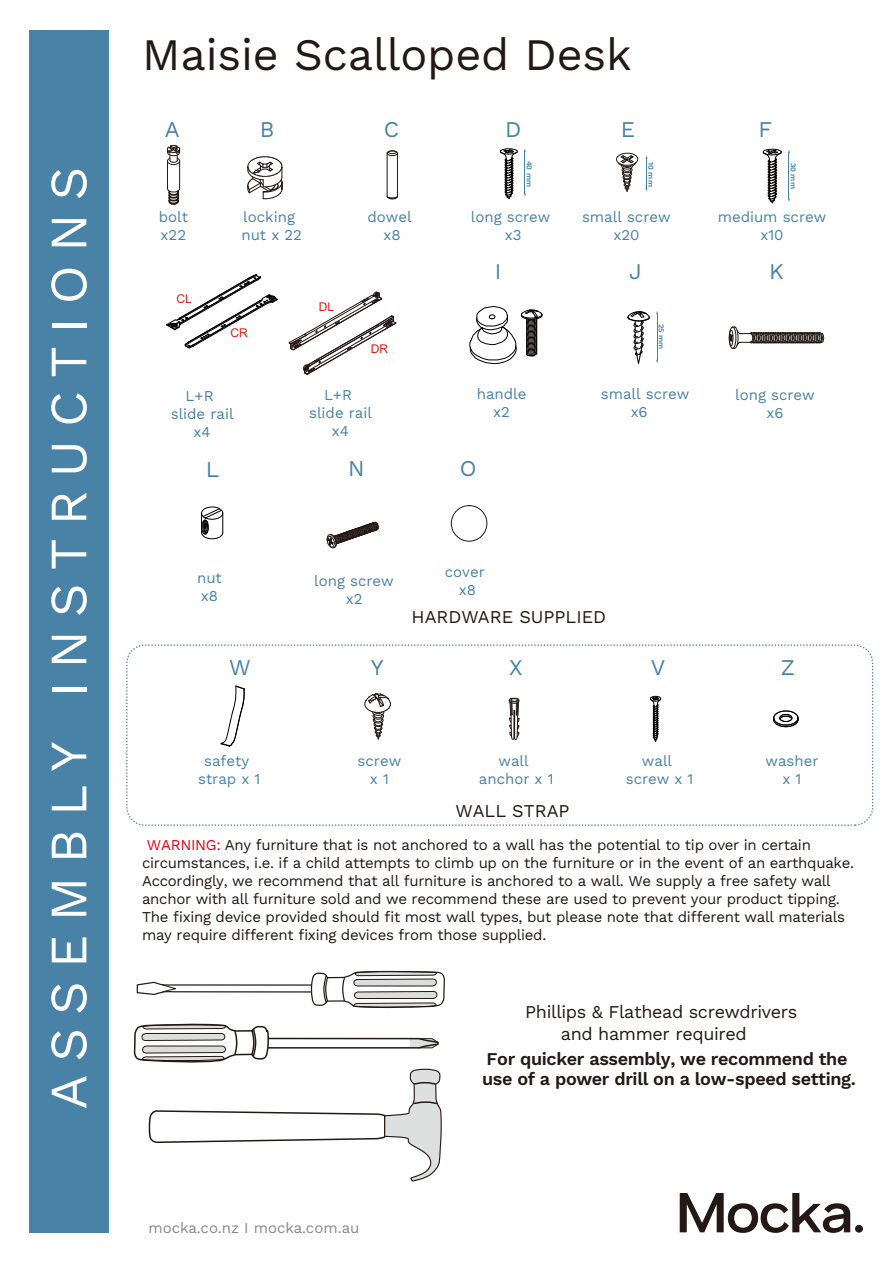
<style>
.page{position:relative;width:893px;height:1263px;background:#fff}
.page>*{position:absolute;margin:0;border:0;box-sizing:border-box;transform-origin:0 0}
.t1{font:52.5px "Work Sans";letter-spacing:.25em;color:#fff}
.t2{font:45px "Work Sans";letter-spacing:-.005em;color:#231815}
.t3{font:22.5px "Work Sans";color:#4982a7}
.t4{font:18px/19.4px "Work Sans";letter-spacing:-.02em;color:#231815}
.t5{font:18px "Work Sans";color:#231815}
.t6{font:15px/18px "Work Sans";letter-spacing:-.02em;color:#231815}
.t7{font:15px/18px "Work Sans";color:#4982a7;text-align:center}
.t8{font:15px "Work Sans";color:#888}
.t9{font:12px "Arial";color:#e51c16}
.t10{font:7.5px "Work Sans";color:#4982a7}
.s1{color:#4983a8}
.s2{color:#e60012}
</style>
<div class="page">
<div style="left:29px;top:30px;width:80px;height:1203px;background:#4982a7"></div>
<svg style="left:680px;top:1193px;width:170px;height:40px"></svg>
<div style="left:855px;top:1225px;width:8px;height:7px;background:#231815;border-radius:50%"></div>
<svg style="left:167px;top:145px;width:13px;height:60px"></svg>
<svg style="left:247px;top:156px;width:36px;height:43px"></svg>
<hr style="left:387px;top:153px;width:1px;height:43px;background:#231815">
<hr style="left:397px;top:153px;width:1px;height:43px;background:#231815">
<svg style="left:387px;top:150px;width:11px;height:6px"></svg>
<svg style="left:387px;top:196px;width:11px;height:3px"></svg>
<svg style="left:500px;top:148px;width:18px;height:51px"></svg>
<hr style="left:525px;top:151px;width:1px;height:43px;background:#4982a7">
<svg style="left:616px;top:153px;width:22px;height:39px"></svg>
<hr style="left:646px;top:158px;width:1px;height:30px;background:#4982a7">
<hr style="left:789px;top:152px;width:1px;height:47px;background:#4982a7">
<svg style="left:763px;top:149px;width:19px;height:54px"></svg>
<svg style="left:166px;top:274px;width:112px;height:75px"></svg>
<svg style="left:289px;top:291px;width:107px;height:84px"></svg>
<div style="left:126px;top:644px;width:747px;height:182px;border:2px dashed #4982a7;border-radius:18px"></div>
<svg style="left:773px;top:711px;width:26px;height:16px"></svg>
<svg style="left:650px;top:696px;width:11px;height:46px"></svg>
<svg style="left:509px;top:698px;width:10px;height:42px"></svg>
<svg style="left:133px;top:820px;width:313px;height:362px"></svg>
<svg style="left:364px;top:693px;width:27px;height:46px"></svg>
<svg style="left:221px;top:685px;width:24px;height:62px"></svg>
<div style="left:451px;top:505px;width:36px;height:36px;border:1px solid #231815;border-radius:50%"></div>
<svg style="left:628px;top:311px;width:22px;height:53px"></svg>
<hr style="left:657px;top:313px;width:1px;height:47px;background:#4982a7">
<svg style="left:469px;top:306px;width:74px;height:58px"></svg>
<svg style="left:729px;top:327px;width:95px;height:22px"></svg>
<svg style="left:201px;top:507px;width:23px;height:33px"></svg>
<svg style="left:327px;top:522px;width:52px;height:26px"></svg>
<h1 class="t1" style="left:29px;top:1109px;width:944px;rotate:-90deg">ASSEMBLY INSTRUCTIONS</h1>
<h2 class="t2" style="left:142px;top:20px;width:491px">Maisie Scalloped Desk</h2>
<h3 class="t3" style="left:165px;top:112px;width:16px">A</h3>
<h3 class="t3" style="left:260px;top:112px;width:16px">B</h3>
<h3 class="t3" style="left:384px;top:112px;width:17px">C</h3>
<h3 class="t3" style="left:505px;top:112px;width:18px">D</h3>
<h3 class="t3" style="left:621px;top:112px;width:16px">E</h3>
<h3 class="t3" style="left:759px;top:113px;width:15px">F</h3>
<p class="t10" style="left:535px;top:161px;width:27px;rotate:90deg">40 mm</p>
<p class="t10" style="left:657px;top:162px;width:26px;rotate:90deg">10 mm</p>
<p class="t10" style="left:799px;top:163px;width:27px;rotate:90deg">30 mm</p>
<p class="t7" style="left:159px;top:207px;width:31px;text-align:left">bolt x22</p>
<p class="t7" style="left:718px;top:208px;width:110px"><span class="s1">medium</span> screw x10</p>
<p class="t7" style="left:241px;top:207px;width:62px;text-align:left">locking nut x 22</p>
<p class="t7" style="left:582px;top:207px;width:90px"><span class="s1">small</span> screw x20</p>
<p class="t7" style="left:367px;top:207px;width:46px">dowel x8</p>
<p class="t7" style="left:471px;top:207px;width:81px">long screw x3</p>
<p class="t9" style="left:176px;top:291px;width:17px">CL</p>
<p class="t9" style="left:231px;top:325px;width:19px">CR</p>
<p class="t9" style="left:319px;top:298px;width:17px">DL</p>
<p class="t9" style="left:371px;top:340px;width:19px">DR</p>
<p class="t7" style="left:171px;top:386px;width:64px">L+R slide rail x4</p>
<p class="t7" style="left:309px;top:385px;width:64px">L+R slide rail x4</p>
<h3 class="t3" style="left:495px;top:254px;width:8px">I</h3>
<h3 class="t3" style="left:629px;top:254px;width:14px">J</h3>
<h3 class="t3" style="left:769px;top:254px;width:16px">K</h3>
<p class="t7" style="left:477px;top:384px;width:51px">handle x2</p>
<p class="t10" style="left:667px;top:324px;width:27px;rotate:90deg">25 mm</p>
<p class="t7" style="left:631px;top:384px;width:60px;text-align:left;text-indent:-30px">small screw x6</p>
<p class="t7" style="left:735px;top:385px;width:81px">long screw x6</p>
<h3 class="t3" style="left:206px;top:452px;width:15px">L</h3>
<h3 class="t3" style="left:348px;top:451px;width:18px">N</h3>
<h3 class="t3" style="left:460px;top:451px;width:18px">O</h3>
<p class="t7" style="left:197px;top:568px;width:26px;text-align:left">nut x8</p>
<p class="t7" style="left:314px;top:571px;width:81px">long screw x2</p>
<p class="t7" style="left:445px;top:563px;width:41px">cover x8</p>
<p class="t5" style="left:411px;top:604px;width:196px">HARDWARE SUPPLIED</p>
<h3 class="t3" style="left:229px;top:650px;width:23px">W</h3>
<h3 class="t3" style="left:371px;top:650px;width:14px">Y</h3>
<h3 class="t3" style="left:509px;top:650px;width:15px">X</h3>
<h3 class="t3" style="left:651px;top:650px;width:16px">V</h3>
<h3 class="t3" style="left:781px;top:650px;width:16px">Z</h3>
<p class="t7" style="left:198px;top:751px;width:64px">safety strap x 1</p>
<p class="t7" style="left:626px;top:751px;width:69px">wall screw x 1</p>
<p class="t7" style="left:765px;top:751px;width:54px">washer x 1</p>
<p class="t7" style="left:479px;top:751px;width:76px">wall anchor x 1</p>
<p class="t7" style="left:358px;top:751px;width:45px">screw x 1</p>
<p class="t5" style="left:455px;top:797px;width:116px">WALL STRAP</p>
<p class="t6" style="left:142px;top:835px;width:714px;text-indent:5px"><span class="s2">WARNING:</span> Any furniture that is not anchored to a wall has the potential to tip over in certain circumstances, i.e. if a child attempts to climb up on the furniture or in the event of an earthquake.<br>Accordingly, we recommend that all furniture is anchored to a wall. We supply a free safety wall anchor with all furniture sold and we recommend these are used to prevent your product tipping.<br>The fixing device provided should fit most wall types, but please note that different wall materials may require different fixing devices from those supplied.</p>
<p class="t4" style="left:561px;top:1000px;width:238px;line-height:21.6px;text-indent:-36px">Phillips &amp; Flathead screwdrivers and hammer required</p>
<p class="t8" style="left:148px;top:1216px;width:213px">mocka.co.nz I mocka.com.au</p>
<p class="t4" style="left:482px;top:1049px;width:375px">For quicker assembly, we recommend the use of a power drill on a low-speed setting.</p>
</div>
